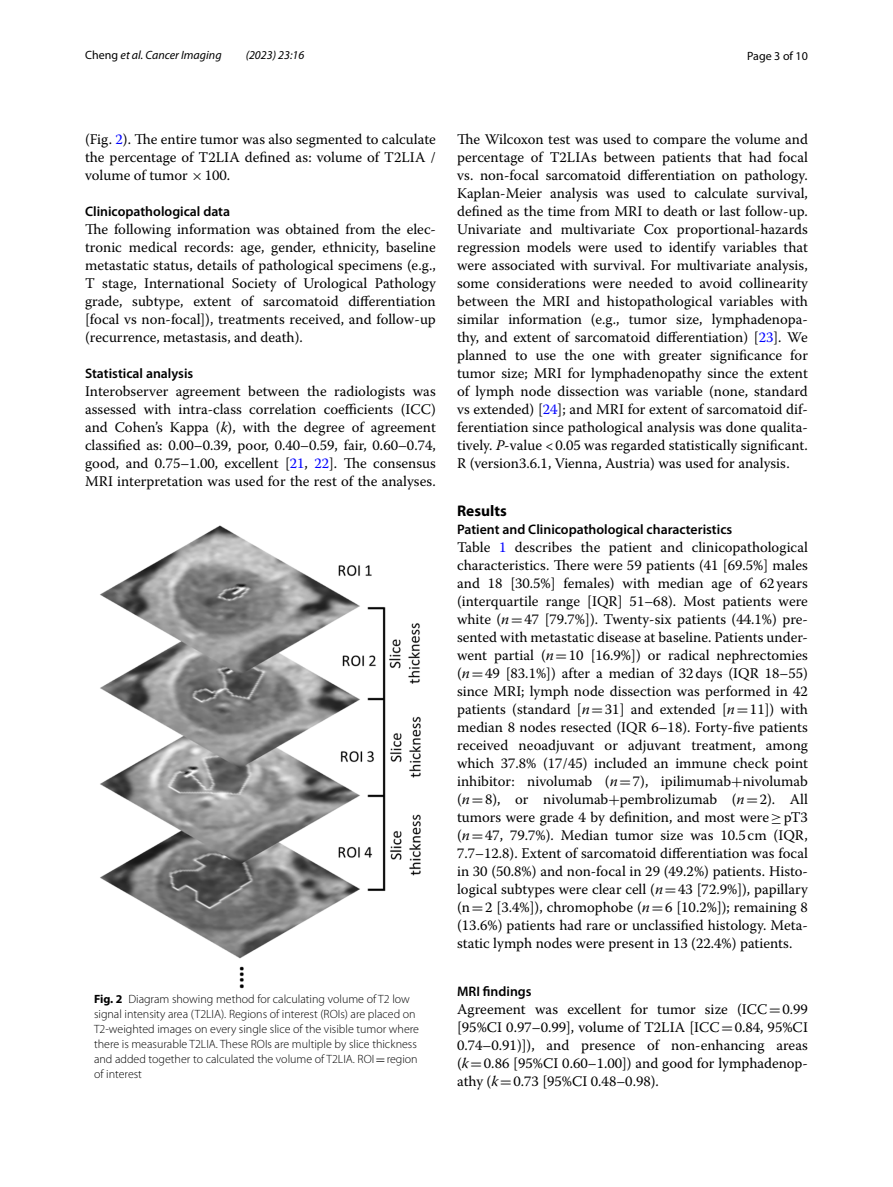
<style>
.page{position:relative;width:893px;height:1187px;background:#fff}
.page>*{position:absolute;margin:0;border:0;box-sizing:border-box;transform-origin:0 0}
.t1{font:700 15.45px "Myriad Pro";color:#000}
.t2{font:14.7px/18px "Warnock Pro";color:#000;text-align:justify}
.t3{font:600 13.8px "Myriad Pro";color:#000}
.t4{font:300 12px/15px "Myriad Pro";color:#000}
.t5{font:italic 12px "Myriad Pro";color:#000}
.t6{font:12px "Myriad Pro";color:#000}
.s1{font-style:normal}
.s2{color:#00f}
.s3{font-family:"MTSY"}
.s4{font-style:italic}
.s5{font-weight:700}
.s6{font-family:"MTSY";font-weight:400}
</style>
<div class="page">
<img style="left:100px;top:525px;width:321px;height:462px">
<p class="t5" style="left:85px;top:48px;width:138px"><span class="s1">Cheng</span> et al. Cancer Imaging</p>
<p class="t5" style="left:246px;top:48px;width:60px">(2023) 23:16</p>
<p class="t6" style="left:747px;top:48px;width:62px">Page 3 of 10</p>
<p class="t2" style="left:85px;top:130px;width:352px">(Fig. <span class="s2">2</span>). The entire tumor was also segmented to calculate the percentage of T2LIA defined as: volume of T2LIA / volume of tumor <span class="s3">×</span>100.</p>
<p class="t3" style="left:85px;top:202px;width:147px">Clinicopathological data</p>
<p class="t2" style="left:85px;top:220px;width:352px">The following information was obtained from the elec&shy;tronic medical records: age, gender, ethnicity, baseline metastatic status, details of pathological specimens (e.g., T stage, International Society of Urological Pathology grade, subtype, extent of sarcomatoid differentiation [focal vs non-focal]), treatments received, and follow-up (recurrence, metastasis, and death).</p>
<p class="t3" style="left:85px;top:364px;width:110px">Statistical analysis</p>
<p class="t2" style="left:85px;top:382px;width:352px">Interobserver agreement between the radiologists was assessed with intra-class correlation coefficients (ICC) and Cohen’s Kappa (<span class="s4">k</span>), with the degree of agreement classified as: 0.00–0.39, poor, 0.40–0.59, fair, 0.60–0.74, good, and 0.75–1.00, excellent [<span class="s2">21</span>, <span class="s2">22</span>]. The consensus MRI interpretation was used for the rest of the analyses.</p>
<p class="t4" style="left:94px;top:991px;width:327px"><span class="s5">Fig. 2</span> Diagram showing method for calculating volume of T2 low signal intensity area (T2LIA). Regions of interest (ROIs) are placed on T2-weighted images on every single slice of the visible tumor where there is measurable T2LIA. These ROIs are multiple by slice thickness and added together to calculated the volume of T2LIA. ROI<span class="s6">=</span>region of interest</p>
<p class="t2" style="left:457px;top:130px;width:352px">The Wilcoxon test was used to compare the volume and percentage of T2LIAs between patients that had focal vs. non-focal sarcomatoid differentiation on pathology.<br>Kaplan-Meier analysis was used to calculate survival, defined as the time from MRI to death or last follow-up.<br>Univariate and multivariate Cox proportional-hazards regression models were used to identify variables that were associated with survival. For multivariate analysis, some considerations were needed to avoid collinearity between the MRI and histopathological variables with similar information (e.g., tumor size, lymphadenopa&shy;thy, and extent of sarcomatoid differentiation) [<span class="s2">23</span>]. We planned to use the one with greater significance for tumor size; MRI for lymphadenopathy since the extent of lymph node dissection was variable (none, standard vs extended) [<span class="s2">24</span>]; and MRI for extent of sarcomatoid dif&shy;ferentiation since pathological analysis was done qualita&shy;tively. <span class="s4">P</span>-value &lt;0.05 was regarded statistically significant.<br>R (version3.6.1, Vienna, Austria) was used for analysis.</p>
<p class="t1" style="left:457px;top:500px;width:51px">Results</p>
<p class="t3" style="left:457px;top:520px;width:277px">Patient and Clinicopathological characteristics</p>
<p class="t2" style="left:457px;top:537px;width:352px">Table <span class="s2">1</span> describes the patient and clinicopathological characteristics. There were 59 patients (41 [69.5%] males and 18 [30.5%] females) with median age of 62years (interquartile range [IQR] 51–68). Most patients were white (<span class="s4">n</span><span class="s3">=</span>47 [79.7%]). Twenty-six patients (44.1%) pre&shy;sented with metastatic disease at baseline. Patients under&shy;went partial (<span class="s4">n</span><span class="s3">=</span>10 [16.9%]) or radical nephrectomies (<span class="s4">n</span><span class="s3">=</span>49 [83.1%]) after a median of 32days (IQR 18–55) since MRI; lymph node dissection was performed in 42 patients (standard [<span class="s4">n</span><span class="s3">=</span>31] and extended [<span class="s4">n</span><span class="s3">=</span>11]) with median 8 nodes resected (IQR 6–18). Forty-five patients received neoadjuvant or adjuvant treatment, among which 37.8% (17/45) included an immune check point inhibitor: nivolumab (<span class="s4">n</span><span class="s3">=</span>7), ipilimumab<span class="s3">+</span>nivolumab (<span class="s4">n</span><span class="s3">=</span>8), or nivolumab<span class="s3">+</span>pembrolizumab (<span class="s4">n</span><span class="s3">=</span>2). All tumors were grade 4 by definition, and most were<span class="s3">≥</span>pT3 (<span class="s4">n</span><span class="s3">=</span>47, 79.7%). Median tumor size was 10.5cm (IQR, 7.7–12.8). Extent of sarcomatoid differentiation was focal in 30 (50.8%) and non-focal in 29 (49.2%) patients. Histo&shy;logical subtypes were clear cell (<span class="s4">n</span><span class="s3">=</span>43 [72.9%]), papillary (n<span class="s3">=</span>2 [3.4%]), chromophobe (<span class="s4">n</span><span class="s3">=</span>6 [10.2%]); remaining 8 (13.6%) patients had rare or unclassified histology. Meta&shy;static lymph nodes were present in 13 (22.4%) patients.</p>
<p class="t3" style="left:457px;top:982px;width:76px">MRI findings</p>
<p class="t2" style="left:457px;top:999px;width:352px">Agreement was excellent for tumor size (ICC<span class="s3">=</span>0.99 [95%CI 0.97–0.99], volume of T2LIA [ICC<span class="s3">=</span>0.84, 95%CI 0.74–0.91)]), and presence of non-enhancing areas (<span class="s4">k</span><span class="s3">=</span>0.86 [95%CI 0.60–1.00]) and good for lymphadenop&shy;athy (<span class="s4">k</span><span class="s3">=</span>0.73 [95%CI 0.48–0.98).</p>
</div>
